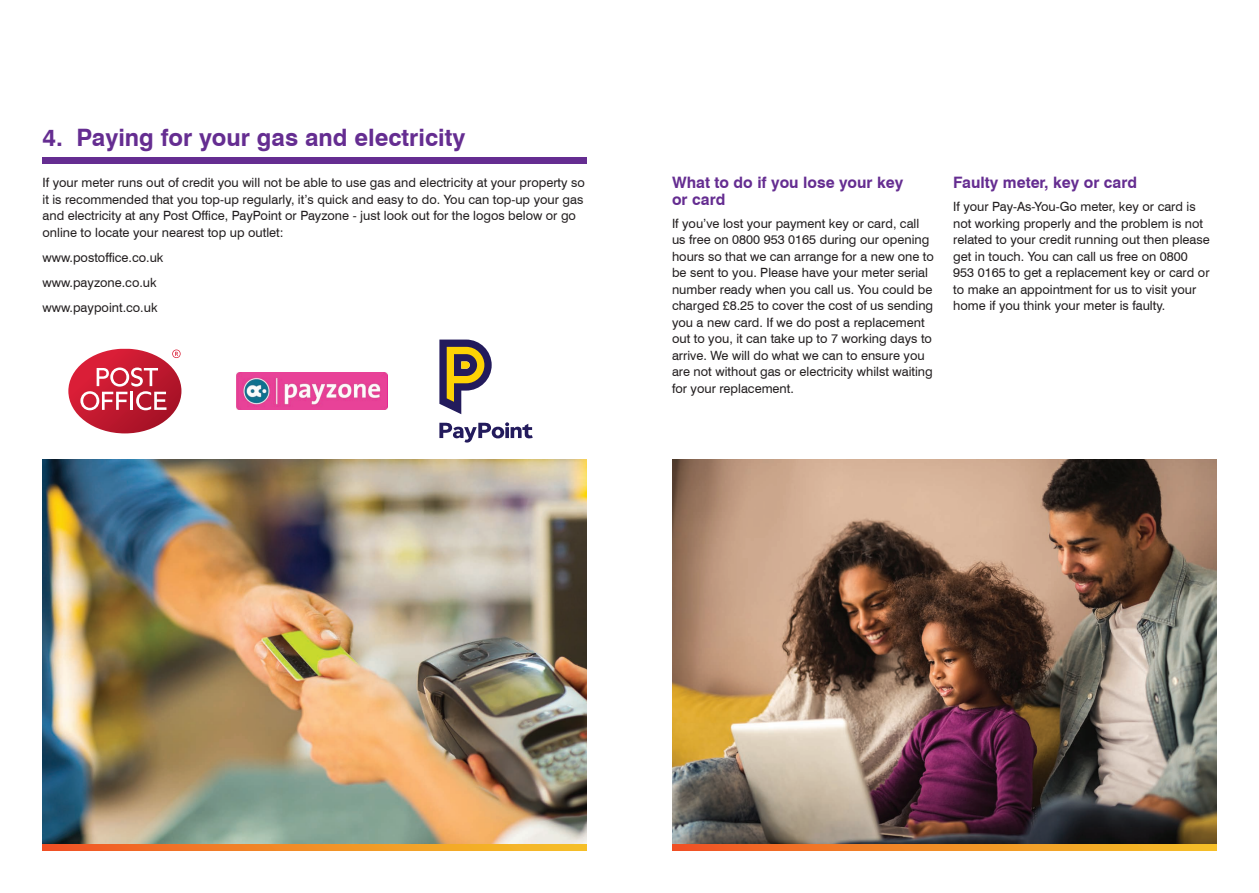
<style>
.page{position:relative;width:1259px;height:893px;background:#fff}
.page>*{position:absolute;margin:0;border:0;box-sizing:border-box;transform-origin:0 0}
.t1{font:700 24px "Swiss 721 BT";color:#652d91}
.t2{font:700 15.75px/16.5px "Swiss 721 BT";color:#652d91}
.t3{font:12.75px/16.5px "Swiss 721 BT";color:#231f20}
</style>
<div class="page">
<img style="left:43px;top:459px;width:544px;height:385px">
<div style="left:43px;top:157px;width:544px;height:7px;background:#652d91"></div>
<img style="left:672px;top:459px;width:544px;height:385px">
<svg style="left:439px;top:422px;width:94px;height:21px"></svg>
<svg style="left:439px;top:340px;width:53px;height:74px"></svg>
<img style="left:236px;top:372px;width:151px;height:38px">
<svg style="left:68px;top:349px;width:113px;height:84px"></svg>
<svg style="left:43px;top:844px;width:544px;height:6px;background:#f28d26"></svg>
<svg style="left:672px;top:844px;width:544px;height:6px;background:#f28d26"></svg>
<h1 class="t1" style="left:43px;top:123px;width:424px">4. Paying for your gas and electricity</h1>
<p class="t3" style="left:43px;top:174px;width:544px">If your meter runs out of credit you will not be able to use gas and electricity at your property so it is recommended that you top-up regularly, it’s quick and easy to do. You can top-up your gas and electricity at any Post Office, PayPoint or Payzone - just look out for the logos below or go online to locate your nearest top up outlet:</p>
<p class="t3" style="left:43px;top:245px;width:122px;line-height:25px">www.postoffice.co.uk www.payzone.co.uk www.paypoint.co.uk</p>
<p class="t2" style="left:672px;top:174px;width:233px">What to do if you lose your key or card</p>
<p class="t3" style="left:672px;top:215px;width:263px">If you’ve lost your payment key or card, call us free on 0800 953 0165 during our opening hours so that we can arrange for a new one to be sent to you. Please have your meter serial number ready when you call us. You could be charged £8.25 to cover the cost of us sending you a new card. If we do post a replacement out to you, it can take up to 7 working days to arrive. We will do what we can to ensure you are not without gas or electricity whilst waiting for your replacement.</p>
<p class="t2" style="left:953px;top:174px;width:185px">Faulty meter, key or card</p>
<p class="t3" style="left:953px;top:198px;width:258px">If your Pay-As-You-Go meter, key or card is not working properly and the problem is not related to your credit running out then please get in touch. You can call us free on 0800<br>953 0165 to get a replacement key or card or to make an appointment for us to visit your home if you think your meter is faulty.</p>
</div>
